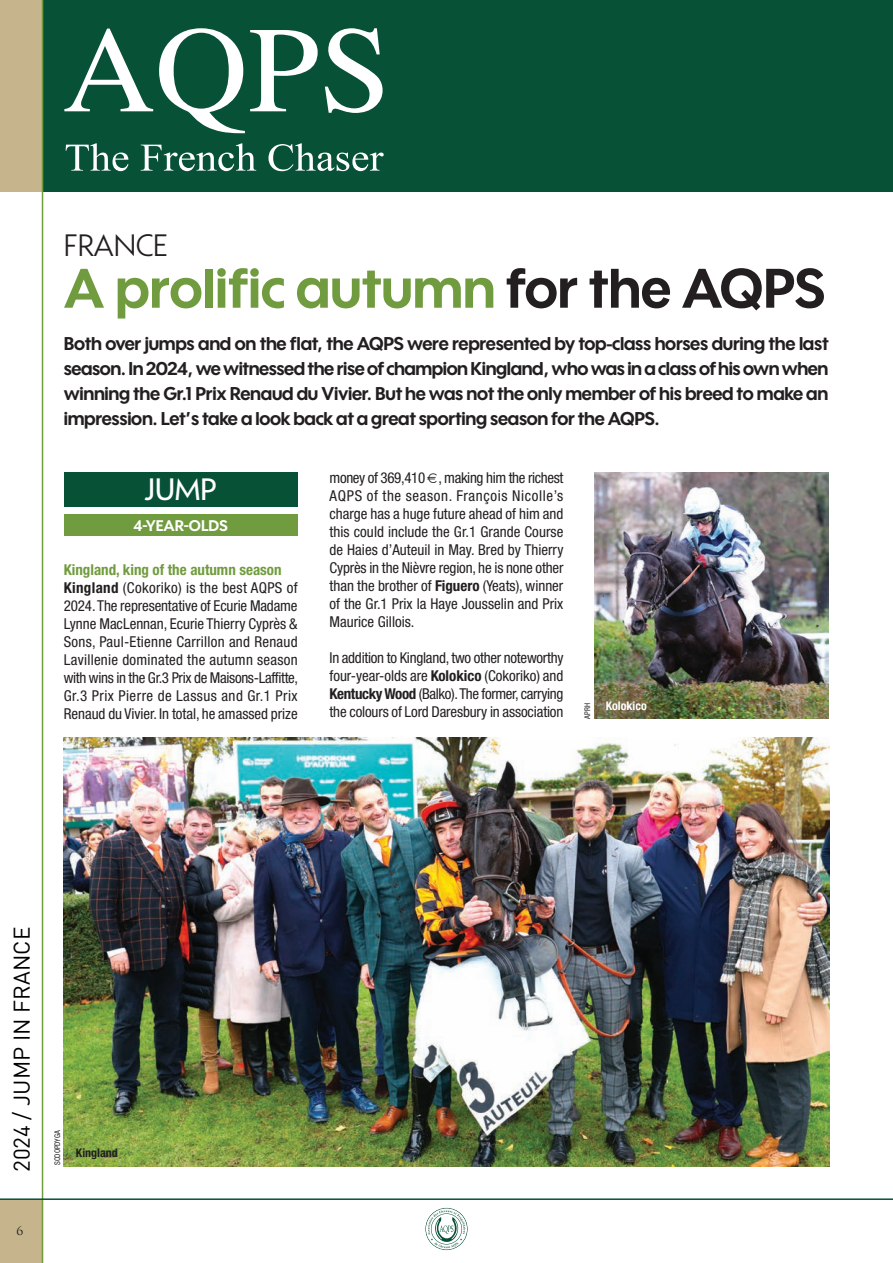
<style>
.page{position:relative;width:893px;height:1263px;background:#fff}
.page>*{position:absolute;margin:0;border:0;box-sizing:border-box;transform-origin:0 0}
.t1{font:700 54px "Wes FY";color:#719b3f}
.t2{font:30px "Wes FY";color:#231f20}
.t3{font:500 30px "Wes FY";color:#fff}
.t4{font:22.5px "DIN";color:#000}
.t5{font:700 18px/24.9px "Wes FY";letter-spacing:-.015em;color:#231f20;text-align:justify}
.t6{font:condensed 15px/18px "Helvetica Neue";letter-spacing:-.005em;color:#231f20;text-align:justify}
.t7{font:700 condensed 15px "Helvetica Neue";color:#719b3f}
.t8{font:700 15px "Wes FY";color:#fff}
.t9{font:700 condensed 12px "Helvetica Neue";color:#fff}
.t10{font:700 condensed 12px "Helvetica Neue";color:#231f20}
.t11{font:12px "Trajan Pro";color:#231f20}
.t12{font:condensed 7.8px "Helvetica Neue";color:#231f20;scale:.96 1}
.s1{color:#231f20}
.s2{font-weight:700}
</style>
<div class="page">
<img style="left:64px;top:738px;width:765px;height:428px">
<div style="left:0;top:0;width:893px;height:191px;background:#075137"></div>
<svg style="left:64px;top:28px;width:319px;height:105px"></svg>
<svg style="left:66px;top:143px;width:62px;height:28px"></svg>
<svg style="left:141px;top:143px;width:115px;height:28px"></svg>
<svg style="left:268px;top:143px;width:116px;height:28px"></svg>
<div style="left:0;top:0;width:43px;height:191px;background:#c5b48c"></div>
<div style="left:0;top:1199px;width:43px;height:64px;background:#c5b48c"></div>
<hr style="left:42px;top:0;width:1px;height:1263px;background:#719b3f">
<hr style="left:0;top:1198px;width:893px;height:2px;background:#075137">
<svg style="left:425px;top:1208px;width:43px;height:42px"></svg>
<div style="left:64px;top:515px;width:234px;height:21px;background:#719b3f"></div>
<div style="left:64px;top:472px;width:234px;height:35px;background:#075137"></div>
<img style="left:594px;top:472px;width:234px;height:247px">
<p class="t2" style="left:64px;top:228px;width:106px">FRANCE</p>
<p class="t1" style="left:64px;top:259px;width:763px">A prolific autumn <span class="s1">for the AQPS</span></p>
<p class="t5" style="left:64px;top:332px;width:766px">Both over jumps and on the flat, the AQPS were represented by top-class horses during the last season. In 2024, we witnessed the rise of champion Kingland, who was in a class of his own when winning the Gr.1 Prix Renaud du Vivier. But he was not the only member of his breed to make an impression. Let’s take a look back at a great sporting season for the AQPS.</p>
<p class="t3" style="left:145px;top:473px;width:74px">JUMP</p>
<p class="t8" style="left:134px;top:517px;width:96px">4-YEAR-OLDS</p>
<p class="t7" style="left:64px;top:564px;width:219px">Kingland, king of the autumn season</p>
<p class="t6" style="left:64px;top:580px;width:236px"><span class="s2">Kingland</span> (Cokoriko) is the best AQPS of 2024. The representative of Ecurie Madame Lynne MacLennan, Ecurie Thierry Cyprès &amp; Sons, Paul-Etienne Carrillon and Renaud Lavillenie dominated the autumn season with wins in the Gr.3 Prix de Maisons-Laffitte, Gr.3 Prix Pierre de Lassus and Gr.1 Prix Renaud du Vivier. In total, he amassed prize</p>
<p class="t6" style="left:330px;top:470px;width:235px">money of 369,410 , making him the richest AQPS of the season. François Nicolle’s charge has a huge future ahead of him and this could include the Gr.1 Grande Course de Haies d’Auteuil in May. Bred by Thierry Cyprès in the Nièvre region, he is none other than the brother of <span class="s2">Figuero</span> (Yeats), winner of the Gr.1 Prix la Haye Jousselin and Prix Maurice Gillois.</p>
<p class="t6" style="left:330px;top:650px;width:235px">In addition to Kingland, two other noteworthy four-year-olds are <span class="s2">Kolokico</span> (Cokoriko) and <span class="s2">Kentucky Wood</span> (Balko). The former, carrying the colours of Lord Daresbury in association</p>
<p class="t12" style="left:585px;top:719px;width:17px;rotate:-90deg">APRH</p>
<p class="t9" style="left:606px;top:701px;width:42px">Kolokico</p>
<p class="t4" style="left:14px;top:1172px;width:247px;rotate:-90deg">2024 / JUMP IN FRANCE</p>
<p class="t11" style="left:16px;top:1224px;width:8px">6</p>
<p class="t12" style="left:55px;top:1165px;width:38px;rotate:-90deg">SCOOPDYGA</p>
<p class="t10" style="left:76px;top:1149px;width:43px">Kingland</p>
</div>
